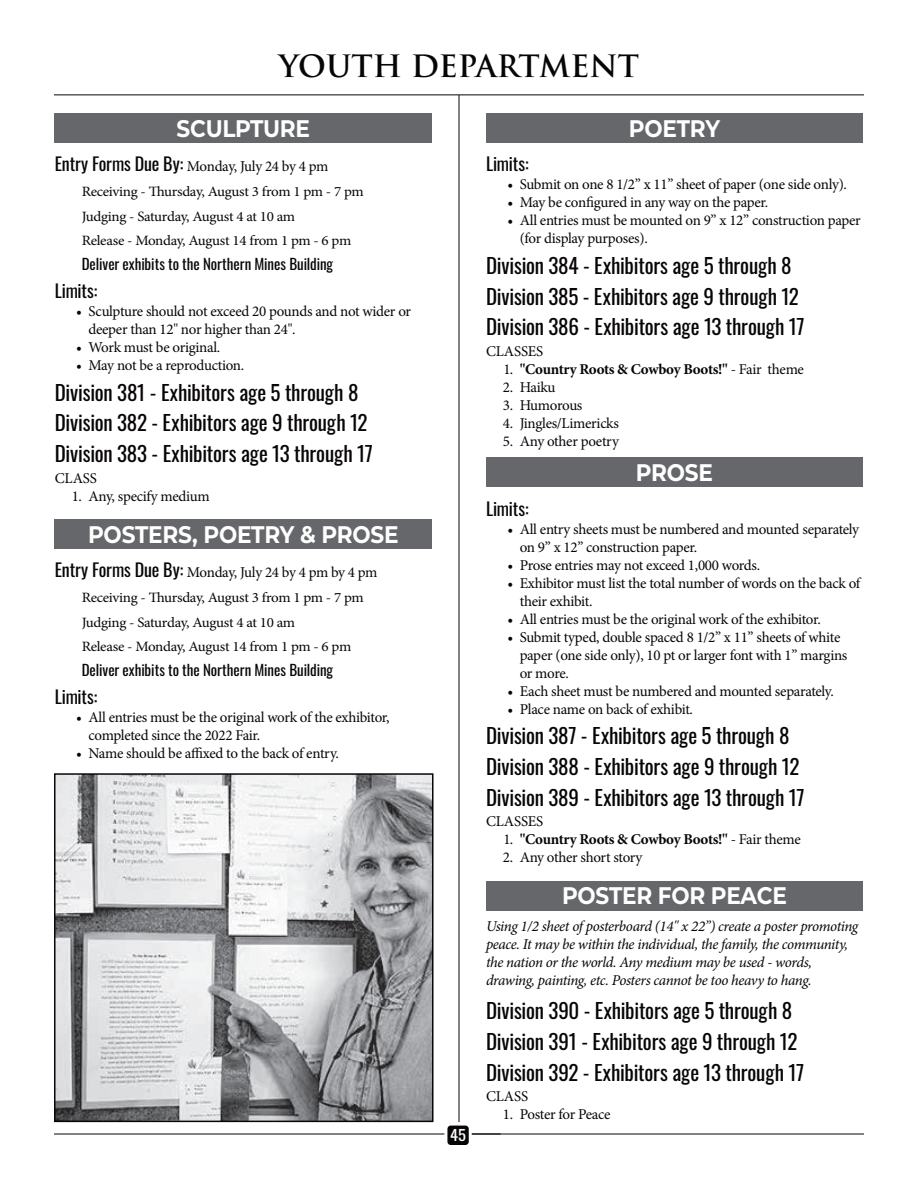
<style>
.page{position:relative;width:918px;height:1188px;background:#fff}
.page>*{position:absolute;margin:0;border:0;box-sizing:border-box;transform-origin:0 0}
.t1{font:700 30px "Trajan Pro";color:#080506}
.t2{font:700 24px "Montserrat";letter-spacing:-.01em;color:#fff;scale:.9 1}
.t3{font:21px/30.8px "Oswald";letter-spacing:-.01em;color:#080506}
.t4{font:18px "Oswald";letter-spacing:-.01em;color:#080506}
.t5{font:15px/18px "Minion Pro";letter-spacing:-.02em;color:#080506}
.t6{font:italic 15px/18px "Minion Pro";letter-spacing:-.03em;color:#080506}
.t7{font:15px "Oswald";letter-spacing:-.005em;color:#080506}
.t8{font:700 15px "Minion Pro";letter-spacing:-.02em;color:#080506}
.t9{font:14.85px "Oswald";color:#fff;scale:1.11 1}
.t10{font:14.25px/24.8px "Minion Pro";letter-spacing:-.02em;color:#080506;scale:1.05 1}
.s1{font-family:"Oswald";font-size:18px}
.s2{font-weight:400}
</style>
<div class="page">
<hr style="left:54px;top:1134px;width:447px;height:1px;background:#080506">
<hr style="left:459px;top:95px;width:1px;height:1027px;background:#080506">
<hr style="left:54px;top:94px;width:810px;height:1px;background:#080506">
<hr style="left:470px;top:1134px;width:394px;height:1px;background:#080506">
<div style="left:446px;top:1124px;width:24px;height:23px;background:#080506;border-radius:5px"></div>
<div style="left:444px;top:1123px;width:28px;height:25px;border:3px solid #fff;border-radius:5px"></div>
<div style="left:55px;top:113px;width:377px;height:30px;background:#66676a"></div>
<div style="left:55px;top:519px;width:377px;height:30px;background:#66676a"></div>
<div style="left:486px;top:113px;width:377px;height:30px;background:#66676a"></div>
<div style="left:486px;top:458px;width:377px;height:29px;background:#66676a"></div>
<div style="left:486px;top:881px;width:377px;height:29px;background:#66676a"></div>
<img style="left:57px;top:776px;width:374px;height:343px">
<div style="left:54px;top:773px;width:380px;height:349px;border:2px solid #080506"></div>
<h1 class="t1" style="left:279px;top:49px;width:362px">YOUTH DEPARTMENT</h1>
<h2 class="t2" style="left:177px;top:118px;width:150px">SCULPTURE</h2>
<p class="t5" style="left:55px;top:159px;width:275px"><span class="s1">Entry Forms Due By:</span> Monday, July 24 by 4 pm</p>
<p class="t10" style="left:82px;top:180px;width:270px">Receiving - Thursday, August 3 from 1 pm - 7 pm<br>Judging - Saturday, August 4 at 10 am<br>Release - Monday, August 14 from 1 pm - 6 pm</p>
<p class="t7" style="left:82px;top:258px;width:253px">Deliver exhibits to the Northern Mines Building</p>
<p class="t4" style="left:55px;top:283px;width:44px">Limits:</p>
<p class="t5" style="left:89px;top:303px;width:324px;text-indent:-12px">• Sculpture should not exceed 20 pounds and not wider or deeper than 12" nor higher than 24".</p>
<p class="t5" style="left:76px;top:339px;width:146px">• Work must be original.</p>
<p class="t5" style="left:76px;top:357px;width:170px">• May not be a reproduction.</p>
<h3 class="t3" style="left:55px;top:378px;width:320px">Division 381 - Exhibitors age 5 through 8<br>Division 382 - Exhibitors age 9 through 12<br>Division 383 - Exhibitors age 13 through 17</h3>
<p class="t5" style="left:55px;top:470px;width:44px">CLASS</p>
<p class="t5" style="left:72px;top:488px;width:140px">1. Any, specify medium</p>
<h2 class="t2" style="left:88px;top:524px;width:347px">POSTERS, POETRY &amp; PROSE</h2>
<p class="t5" style="left:55px;top:565px;width:324px"><span class="s1">Entry Forms Due By:</span> Monday, July 24 by 4 pm by 4 pm</p>
<p class="t10" style="left:82px;top:586px;width:270px">Receiving - Thursday, August 3 from 1 pm - 7 pm<br>Judging - Saturday, August 4 at 10 am<br>Release - Monday, August 14 from 1 pm - 6 pm</p>
<p class="t7" style="left:82px;top:664px;width:253px">Deliver exhibits to the Northern Mines Building</p>
<p class="t4" style="left:55px;top:689px;width:44px">Limits:</p>
<p class="t5" style="left:89px;top:709px;width:303px;text-indent:-12px">• All entries must be the original work of the exhibitor, completed since the 2022 Fair.</p>
<p class="t5" style="left:76px;top:745px;width:264px">• Name should be affixed to the back of entry.</p>
<p class="t9" style="left:450px;top:1129px;width:16px">45</p>
<h2 class="t2" style="left:629px;top:118px;width:103px">POETRY</h2>
<p class="t4" style="left:486px;top:156px;width:44px">Limits:</p>
<p class="t5" style="left:507px;top:177px;width:341px">• Submit on one 8 1/2” x 11” sheet of paper (one side only).</p>
<p class="t5" style="left:507px;top:195px;width:262px">• May be configured in any way on the paper.</p>
<p class="t5" style="left:520px;top:213px;width:343px;text-indent:-12px">• All entries must be mounted on 9” x 12” construction paper (for display purposes).</p>
<h3 class="t3" style="left:486px;top:252px;width:320px">Division 384 - Exhibitors age 5 through 8<br>Division 385 - Exhibitors age 9 through 12<br>Division 386 - Exhibitors age 13 through 17</h3>
<p class="t5" style="left:486px;top:343px;width:59px">CLASSES</p>
<p class="t8" style="left:503px;top:363px;width:302px"><span class="s2">1.</span> "Country Roots &amp; Cowboy Boots!" <span class="s2">- Fair theme</span></p>
<p class="t5" style="left:503px;top:379px;width:54px">2. Haiku</p>
<p class="t5" style="left:503px;top:397px;width:81px">3. Humorous</p>
<p class="t5" style="left:503px;top:415px;width:117px">4. Jingles/Limericks</p>
<p class="t5" style="left:503px;top:433px;width:117px">5. Any other poetry</p>
<h2 class="t2" style="left:636px;top:462px;width:87px">PROSE</h2>
<p class="t4" style="left:486px;top:501px;width:44px">Limits:</p>
<p class="t5" style="left:520px;top:521px;width:341px;text-indent:-12px">• All entry sheets must be numbered and mounted separately on 9” x 12” construction paper.</p>
<p class="t5" style="left:507px;top:557px;width:254px">• Prose entries may not exceed 1,000 words.</p>
<p class="t5" style="left:520px;top:575px;width:342px;text-indent:-12px">• Exhibitor must list the total number of words on the back of their exhibit.</p>
<p class="t5" style="left:507px;top:611px;width:315px">• All entries must be the original work of the exhibitor.</p>
<p class="t5" style="left:520px;top:629px;width:329px;text-indent:-12px">• Submit typed, double spaced 8 1/2” x 11” sheets of white paper (one side only), 10 pt or larger font with 1” margins or more.</p>
<p class="t5" style="left:507px;top:683px;width:328px">• Each sheet must be numbered and mounted separately.</p>
<p class="t5" style="left:507px;top:701px;width:187px">• Place name on back of exhibit.</p>
<h3 class="t3" style="left:486px;top:722px;width:320px">Division 387 - Exhibitors age 5 through 8<br>Division 388 - Exhibitors age 9 through 12<br>Division 389 - Exhibitors age 13 through 17</h3>
<p class="t5" style="left:486px;top:814px;width:59px">CLASSES</p>
<p class="t8" style="left:503px;top:834px;width:299px"><span class="s2">1.</span> "Country Roots &amp; Cowboy Boots!" <span class="s2">- Fair theme</span></p>
<p class="t5" style="left:503px;top:850px;width:141px">2. Any other short story</p>
<h2 class="t2" style="left:562px;top:886px;width:251px">POSTER FOR PEACE</h2>
<p class="t6" style="left:486px;top:919px;width:374px">Using 1/2 sheet of posterboard (14" x 22”) create a poster promoting peace. It may be within the individual, the family, the community, the nation or the world. Any medium may be used - words, drawing, painting, etc. Posters cannot be too heavy to hang.</p>
<h3 class="t3" style="left:486px;top:997px;width:320px">Division 390 - Exhibitors age 5 through 8<br>Division 391 - Exhibitors age 9 through 12<br>Division 392 - Exhibitors age 13 through 17</h3>
<p class="t5" style="left:486px;top:1089px;width:44px">CLASS</p>
<p class="t5" style="left:503px;top:1107px;width:109px">1. Poster for Peace</p>
</div>
